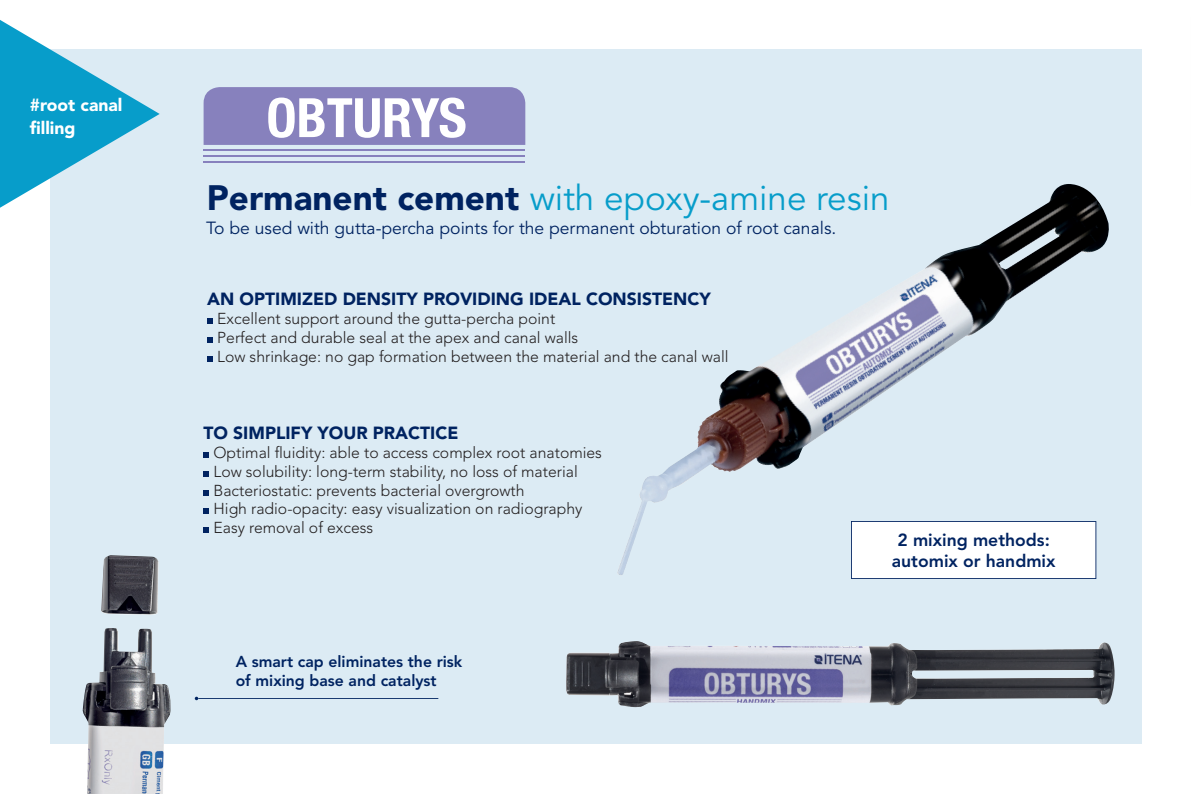
<style>
.page{position:relative;width:1191px;height:794px;background:#fff}
.page>*{position:absolute;margin:0;border:0;box-sizing:border-box;transform-origin:0 0}
.t1{font:700 condensed 54.25px "Helvetica Neue";color:#fff}
.t2{font:35px "Avenir";color:#079dca}
.t3{font:17.5px "Avenir";color:#002361}
.t4{font:900 17.5px "Avenir";color:#002361}
.t5{font:800 17.5px/21px "Avenir";color:#002361;text-align:center}
.t6{font:900 17.5px/22.8px "Avenir";color:#fff}
.t7{font:300 15.75px/18.9px "Avenir";color:#231f20}
.t8{font:800 15.75px/18.9px "Avenir";color:#002361}
.s1{font-weight:900;color:#002361}
</style>
<div class="page">
<div style="left:50px;top:50px;width:1091px;height:694px;background:#dcebf4"></div>
<svg style="left:0;top:20px;width:160px;height:188px"></svg>
<svg style="left:207px;top:318px;width:6px;height:6px"></svg>
<svg style="left:207px;top:337px;width:6px;height:6px"></svg>
<svg style="left:207px;top:356px;width:6px;height:5px"></svg>
<svg style="left:203px;top:452px;width:6px;height:6px"></svg>
<svg style="left:203px;top:471px;width:6px;height:5px"></svg>
<svg style="left:203px;top:490px;width:6px;height:5px"></svg>
<svg style="left:203px;top:508px;width:6px;height:6px"></svg>
<svg style="left:203px;top:527px;width:6px;height:6px"></svg>
<img style="left:617px;top:184px;width:492px;height:392px">
<img style="left:83px;top:555px;width:88px;height:239px">
<img style="left:566px;top:641px;width:549px;height:66px">
<div style="left:851px;top:521px;width:245px;height:58px;background:#fff"></div>
<svg style="left:195px;top:696px;width:243px;height:4px"></svg>
<div style="left:204px;top:87px;width:321px;height:58px;background:#8781bd"></div>
<hr style="left:203px;top:149px;width:322px;height:2px;background:#8781bd">
<hr style="left:203px;top:155px;width:322px;height:2px;background:#8781bd">
<hr style="left:203px;top:161px;width:322px;height:2px;background:#8781bd">
<p class="t6" style="left:30px;top:94px;width:94px">#root canal filling</p>
<h1 class="t1" style="left:266px;top:85px;width:202px">OBTURYS</h1>
<h2 class="t2" style="left:207px;top:178px;width:684px"><span class="s1">Permanent cement</span> with epoxy-amine resin</h2>
<p class="t3" style="left:206px;top:218px;width:631px">To be used with gutta-percha points for the permanent obturation of root canals.</p>
<p class="t4" style="left:207px;top:288px;width:505px">AN OPTIMIZED DENSITY PROVIDING IDEAL CONSISTENCY</p>
<p class="t7" style="left:217px;top:309px;width:513px">Excellent support around the gutta-percha point<br>Perfect and durable seal at the apex and canal walls<br>Low shrinkage: no gap formation between the material and the canal wall</p>
<p class="t4" style="left:203px;top:422px;width:256px">TO SIMPLIFY YOUR PRACTICE</p>
<p class="t7" style="left:213px;top:443px;width:390px">Optimal fluidity: able to access complex root anatomies Low solubility: long-term stability, no loss of material Bacteriostatic: prevents bacterial overgrowth<br>High radio-opacity: easy visualization on radiography Easy removal of excess</p>
<p class="t8" style="left:236px;top:652px;width:228px">A smart cap eliminates the risk of mixing base and catalyst</p>
<p class="t5" style="left:892px;top:529px;width:165px">2 mixing methods: automix or handmix</p>
</div>
